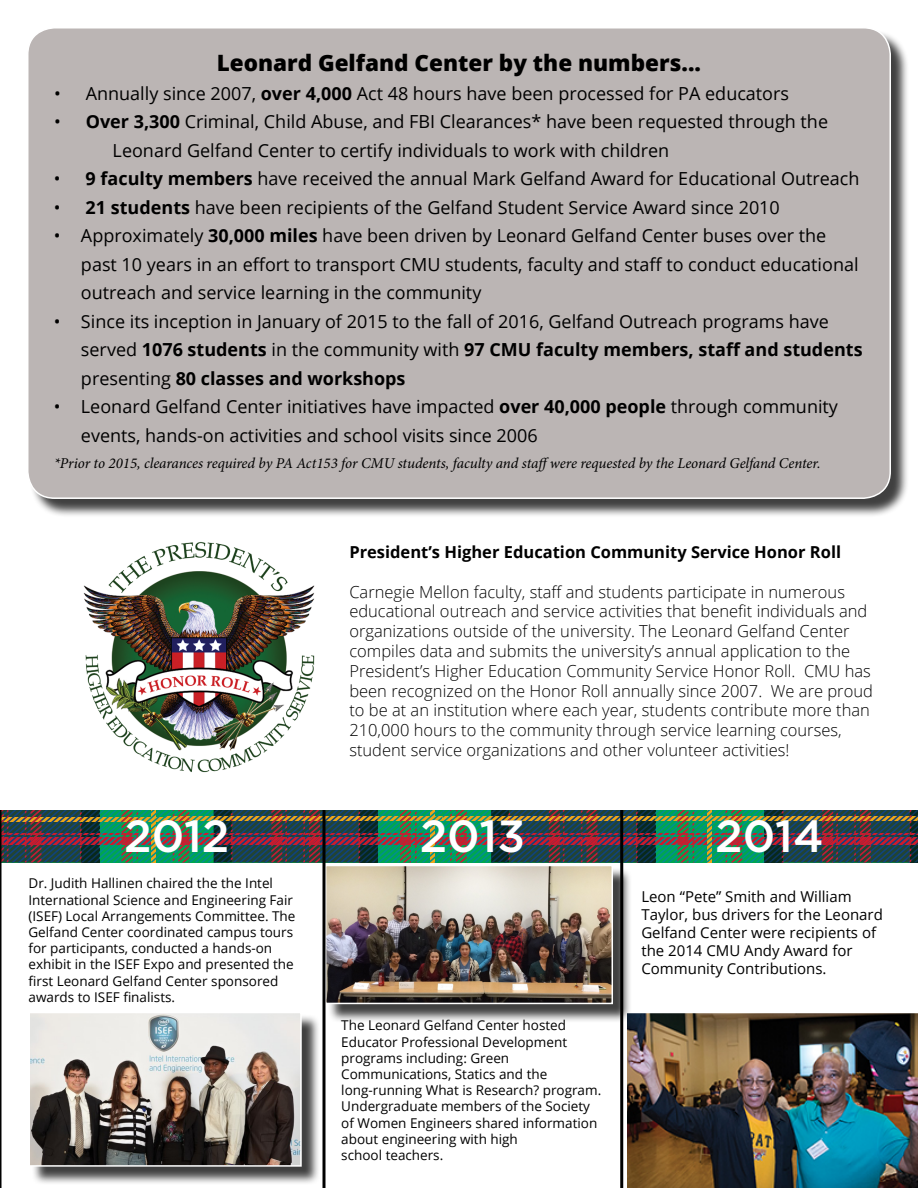
<style>
.page{position:relative;width:918px;height:1188px;background:#fff}
.page>*{position:absolute;margin:0;border:0;box-sizing:border-box;transform-origin:0 0}
.t1{font:500 45px "Gotham";color:#fff}
.t2{font:800 22.5px "Open Sans";color:#000}
.t3{font:18px/28.5px "Open Sans";color:#000}
.t4{font:300 16.5px/19.8px "Open Sans";color:#000}
.t5{font:700 16.5px "Open Sans";color:#000}
.t6{font:15px/18px "Open Sans";color:#000}
.t7{font:italic 15px "Minion Pro";letter-spacing:-.01em;color:#000}
.t8{font:13.5px/16.2px "Open Sans";color:#000}
.s1{font-weight:700}
</style>
<div class="page">
<img style="left:627px;top:1013px;width:291px;height:175px">
<hr style="left:0;top:0;width:1px;height:351px;background:#fcb515">
<svg style="left:2px;top:810px;width:916px;height:53px;background:#41574a"></svg>
<div style="left:29px;top:30px;width:881px;height:488px;background:#000;opacity:.75"></div>
<div style="left:28px;top:28px;width:862px;height:470px;background:#bbb5b4;border-radius:27px"></div>
<img style="left:83px;top:542px;width:232px;height:231px">
<hr style="left:0;top:810px;width:2px;height:378px;background:#000">
<div style="left:327px;top:867px;width:305px;height:156px;background:#000;opacity:.75"></div>
<img style="left:328px;top:868px;width:282px;height:133px">
<div style="left:325px;top:865px;width:288px;height:139px;border:2px solid #fff"></div>
<hr style="left:620px;top:810px;width:3px;height:378px;background:#000">
<div style="left:31px;top:1014px;width:290px;height:171px;background:#000;opacity:.75"></div>
<img style="left:31px;top:1015px;width:268px;height:149px">
<div style="left:28px;top:1012px;width:274px;height:155px;border:2px solid #fff"></div>
<svg style="left:322px;top:810px;width:4px;height:378px;background:#383839"></svg>
<p class="t2" style="left:217px;top:46px;width:486px">Leonard Gelfand Center by the numbers...</p>
<p class="t3" style="left:54px;top:78px;width:737px">• Annually since 2007, <span class="s1">over 4,000</span> Act 48 hours have been processed for PA educators</p>
<p class="t3" style="left:113px;top:107px;width:717px;text-indent:-59px">• <span class="s1">Over 3,300</span> Criminal, Child Abuse, and FBI Clearances* have been requested through the<br>Leonard Gelfand Center to certify individuals to work with children</p>
<p class="t3" style="left:54px;top:164px;width:807px">• <span class="s1">9 faculty members</span> have received the annual Mark Gelfand Award for Educational Outreach</p>
<p class="t3" style="left:54px;top:192px;width:727px">• <span class="s1">21 students</span> have been recipients of the Gelfand Student Service Award since 2010</p>
<p class="t3" style="left:81px;top:221px;width:779px;text-indent:-27px">• Approximately <span class="s1">30,000 miles</span> have been driven by Leonard Gelfand Center buses over the past 10 years in an effort to transport CMU students, faculty and staff to conduct educational outreach and service learning in the community</p>
<p class="t3" style="left:81px;top:306px;width:783px;text-indent:-27px">• Since its inception in January of 2015 to the fall of 2016, Gelfand Outreach programs have served <span class="s1">1076 students</span> in the community with <span class="s1">97 CMU faculty members, staff and students </span>presenting <span class="s1">80 classes and workshops</span></p>
<p class="t3" style="left:81px;top:392px;width:759px;text-indent:-27px">• Leonard Gelfand Center initiatives have impacted <span class="s1">over 40,000 people</span> through community events, hands-on activities and school visits since 2006</p>
<p class="t7" style="left:54px;top:452px;width:768px">*Prior to 2015, clearances required by PA Act153 for CMU students, faculty and staffwere requested by the Leonard Gelfand Center.</p>
<p class="t5" style="left:349px;top:540px;width:493px">President’s Higher Education Community Service Honor Roll</p>
<p class="t4" style="left:349px;top:581px;width:525px">Carnegie Mellon faculty, staff and students participate in numerous educational outreach and service activities that benefit individuals and organizations outside of the university. The Leonard Gelfand Center compiles data and submits the university’s annual application to the President’s Higher Education Community Service Honor Roll. CMU has been recognized on the Honor Roll annually since 2007. We are proud to be at an institution where each year, students contribute more than 210,000 hours to the community through service learning courses, student service organizations and other volunteer activities!</p>
<h1 class="t1" style="left:124px;top:809px;width:107px">2012</h1>
<h1 class="t1" style="left:420px;top:809px;width:107px">2013</h1>
<h1 class="t1" style="left:715px;top:809px;width:110px">2014</h1>
<p class="t8" style="left:28px;top:875px;width:268px">Dr. Judith Hallinen chaired the the Intel International Science and Engineering Fair (ISEF) Local Arrangements Committee. The Gelfand Center coordinated campus tours for participants, conducted a hands-on exhibit in the ISEF Expo and presented the first Leonard Gelfand Center sponsored awards to ISEF finalists.</p>
<p class="t8" style="left:341px;top:1017px;width:261px">The Leonard Gelfand Center hosted<br>Educator Professional Development programs including: Green<br>Communications, Statics and the long-running What is Research? program.<br>Undergraduate members of the Society of Women Engineers shared information about engineering with high<br>school teachers.</p>
<p class="t6" style="left:641px;top:888px;width:243px">Leon “Pete” Smith and William<br>Taylor, bus drivers for the Leonard<br>Gelfand Center were recipients of the 2014 CMU Andy Award for<br>Community Contributions.</p>
</div>
